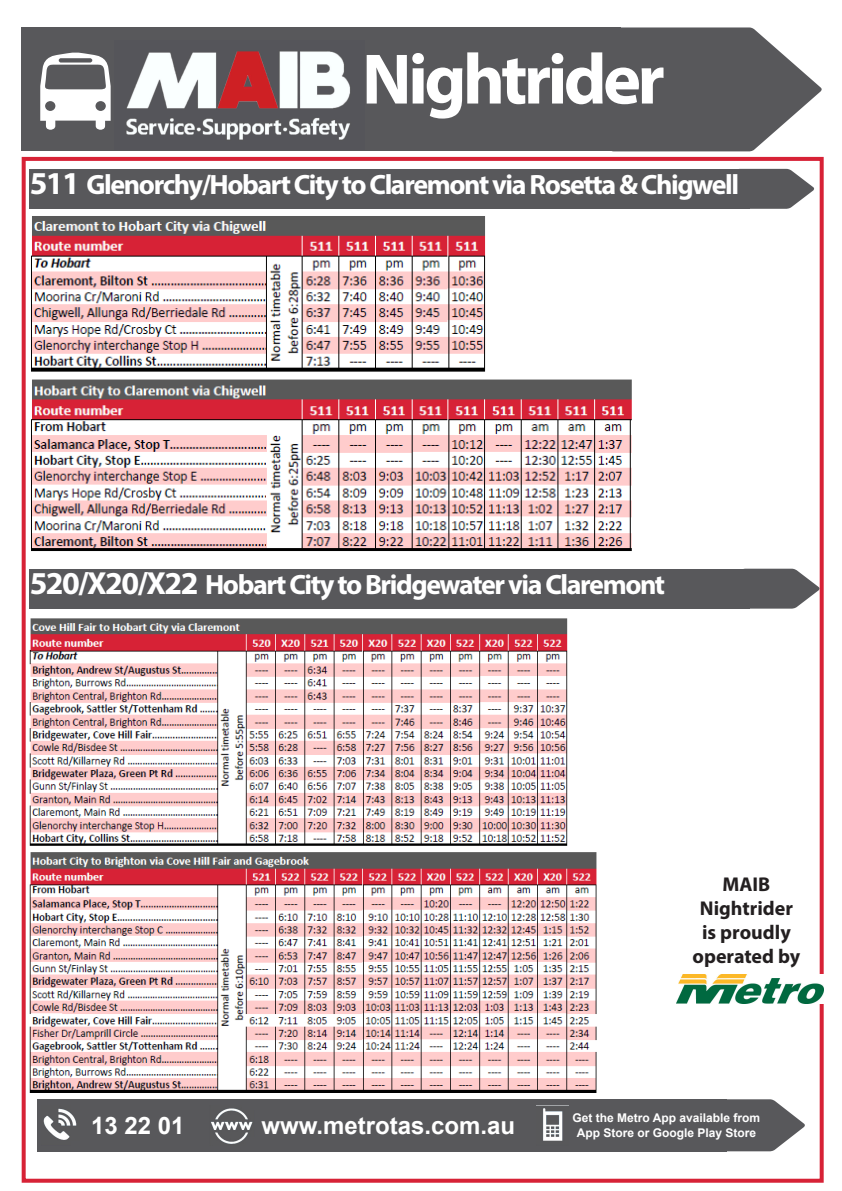
<style>
.page{position:relative;width:842px;height:1191px;background:#fff}
.page>*{position:absolute;margin:0;border:0;box-sizing:border-box;transform-origin:0 0}
.t1{font:700 72px "Myriad Pro";letter-spacing:-.05em;color:#fff}
.t2{font:700 28px "Myriad Pro";letter-spacing:-.05em;color:#fff}
.t3{font:700 24px "Arial";color:#fff}
.t4{font:700 20px/24px "Myriad Pro";color:#231f20;text-align:center}
.t5{font:700 12px/14.4px "Arial";color:#fff;text-align:center}
.s1{font-size:32px}
</style>
<div class="page">
<svg style="left:727px;top:1099px;width:78px;height:52px"></svg>
<div style="left:37px;top:1099px;width:690px;height:52px;background:#58585b"></div>
<img style="left:43px;top:1108px;width:34px;height:32px">
<img style="left:211px;top:1108px;width:42px;height:36px">
<img style="left:537px;top:1105px;width:32px;height:36px">
<div style="left:247px;top:1137px;width:8px;height:8px;background:#58585b"></div>
<div style="left:71px;top:1100px;width:32px;height:9px;background:#58585b"></div>
<div style="left:242px;top:1100px;width:17px;height:9px;background:#58585b"></div>
<div style="left:22px;top:157px;width:802px;height:1025px;border:4px solid #d72236"></div>
<div style="left:21px;top:28px;width:599px;height:123px;background:#58585b"></div>
<svg style="left:540px;top:27px;width:282px;height:124px"></svg>
<svg style="left:40px;top:53px;width:71px;height:77px"></svg>
<img style="left:126px;top:51px;width:224px;height:89px">
<img style="left:677px;top:974px;width:147px;height:29px">
<div style="left:30px;top:169px;width:720px;height:40px;background:#58585b"></div>
<svg style="left:750px;top:169px;width:64px;height:40px"></svg>
<svg style="left:750px;top:568px;width:71px;height:40px"></svg>
<div style="left:30px;top:568px;width:720px;height:40px;background:#58585b"></div>
<img style="left:31px;top:216px;width:601px;height:335px">
<img style="left:30px;top:618px;width:567px;height:474px">
<p class="t1" style="left:362px;top:32px;width:304px">Nightrider</p>
<p class="t2" style="left:30px;top:167px;width:711px"><span class="s1">511</span> Glenorchy/Hobart City to Claremont via Rosetta &amp; Chigwell</p>
<p class="t2" style="left:30px;top:566px;width:637px"><span class="s1">520/X20/X22</span> Hobart City to Bridgewater via Claremont</p>
<p class="t4" style="left:692px;top:872px;width:109px">MAIB<br>Nightrider is proudly operated by</p>
<p class="t3" style="left:91px;top:1109px;width:95px">13 22 01</p>
<p class="t3" style="left:261px;top:1109px;width:255px">www.metrotas.com.au</p>
<p class="t5" style="left:573px;top:1111px;width:189px">Get the Metro App available from<br>App Store or Google Play Store</p>
</div>
